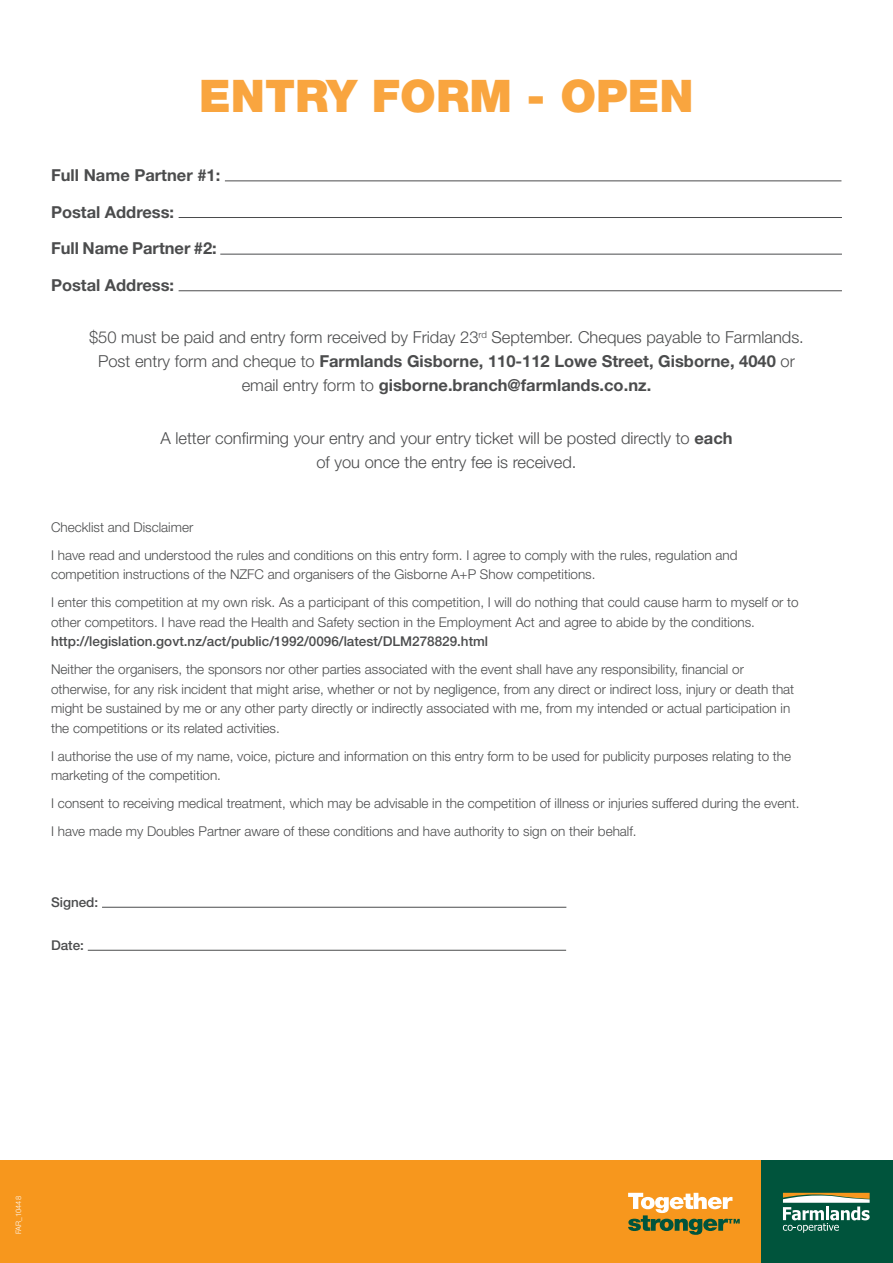
<style>
.page{position:relative;width:893px;height:1263px;background:#fff}
.page>*{position:absolute;margin:0;border:0;box-sizing:border-box;transform-origin:0 0}
.t1{font:900 45px "Helvetica Neue LT Std";color:#f9a53f}
.t2{font:300 16.5px/24px "Helvetica Neue LT Std";color:#4b4c4d;text-align:center}
.t3{font:700 16.5px "Helvetica Neue LT Std";color:#4b4c4d}
.t4{font:300 13.5px/19.5px "Helvetica Neue LT Std";color:#4b4c4d}
.t5{font:500 13.5px "Helvetica Neue LT Std";color:#4b4c4d}
.t6{font:300 7.5px "Helvetica Neue LT Std";color:#fff}
.s1{font-weight:700}
</style>
<div class="page">
<hr style="left:225px;top:181px;width:616px;height:1px;background:#4b4c4d">
<hr style="left:179px;top:217px;width:663px;height:1px;background:#4b4c4d">
<hr style="left:220px;top:254px;width:622px;height:1px;background:#4b4c4d">
<hr style="left:179px;top:290px;width:663px;height:1px;background:#4b4c4d">
<hr style="left:102px;top:907px;width:464px;height:1px;background:#4b4c4d">
<hr style="left:88px;top:950px;width:478px;height:1px;background:#4b4c4d">
<div style="left:0;top:1160px;width:893px;height:103px;background:#f7971d"></div>
<div style="left:761px;top:1160px;width:132px;height:103px;background:#00543c"></div>
<svg style="left:783px;top:1193px;width:87px;height:40px"></svg>
<svg style="left:628px;top:1193px;width:112px;height:42px"></svg>
<h1 class="t1" style="left:199px;top:69px;width:496px">ENTRY FORM - OPEN</h1>
<p class="t3" style="left:51px;top:165px;width:171px">Full Name Partner #1:</p>
<p class="t3" style="left:51px;top:202px;width:125px">Postal Address:</p>
<p class="t3" style="left:51px;top:238px;width:167px">Full Name Partner #2:</p>
<p class="t3" style="left:51px;top:275px;width:125px">Postal Address:</p>
<p class="t2" style="left:89px;top:325px;width:716px">$50 must be paid and entry form received by Friday 23<sup>rd</sup> September. Cheques payable to Farmlands.<br>Post entry form and cheque to <span class="s1">Farmlands Gisborne, 110-112 Lowe Street, Gisborne, 4040</span> or email entry form to <span class="s1">gisborne.branch@farmlands.co.nz.</span></p>
<p class="t2" style="left:160px;top:425px;width:574px">A letter confirming your entry and your entry ticket will be posted directly to <span class="s1">each </span>of you once the entry fee is received.</p>
<p class="t4" style="left:51px;top:513px;width:688px;line-height:28px">Checklist and Disclaimer<br>I have read and understood the rules and conditions on this entry form. I agree to comply with the rules, regulation and</p>
<p class="t4" style="left:51px;top:560px;width:749px;line-height:28px">competition instructions of the NZFC and organisers of the Gisborne A+P Show competitions.<br>I enter this competition at my own risk. As a participant of this competition, I will do nothing that could cause harm to myself or to</p>
<p class="t4" style="left:51px;top:612px;width:705px">other competitors. I have read the Health and Safety section in the Employment Act and agree to abide by the conditions.</p>
<p class="t5" style="left:51px;top:633px;width:439px">http://legislation.govt.nz/act/public/1992/0096/latest/DLM278829.html</p>
<p class="t4" style="left:51px;top:659px;width:745px">Neither the organisers, the sponsors nor other parties associated with the event shall have any responsibility, financial or otherwise, for any risk incident that might arise, whether or not by negligence, from any direct or indirect loss, injury or death that might be sustained by me or any other party directly or indirectly associated with me, from my intended or actual participation in the competitions or its related activities.</p>
<p class="t4" style="left:51px;top:746px;width:742px">I authorise the use of my name, voice, picture and information on this entry form to be used for publicity purposes relating to the marketing of the competition.</p>
<p class="t4" style="left:51px;top:789px;width:750px;line-height:28px">I consent to receiving medical treatment, which may be advisable in the competition of illness or injuries suffered during the event.<br>I have made my Doubles Partner aware of these conditions and have authority to sign on their behalf.</p>
<p class="t5" style="left:51px;top:894px;width:49px">Signed:</p>
<p class="t5" style="left:51px;top:937px;width:35px">Date:</p>
<p class="t6" style="left:14px;top:1234px;width:39px;rotate:-90deg">FAR_10448</p>
</div>
